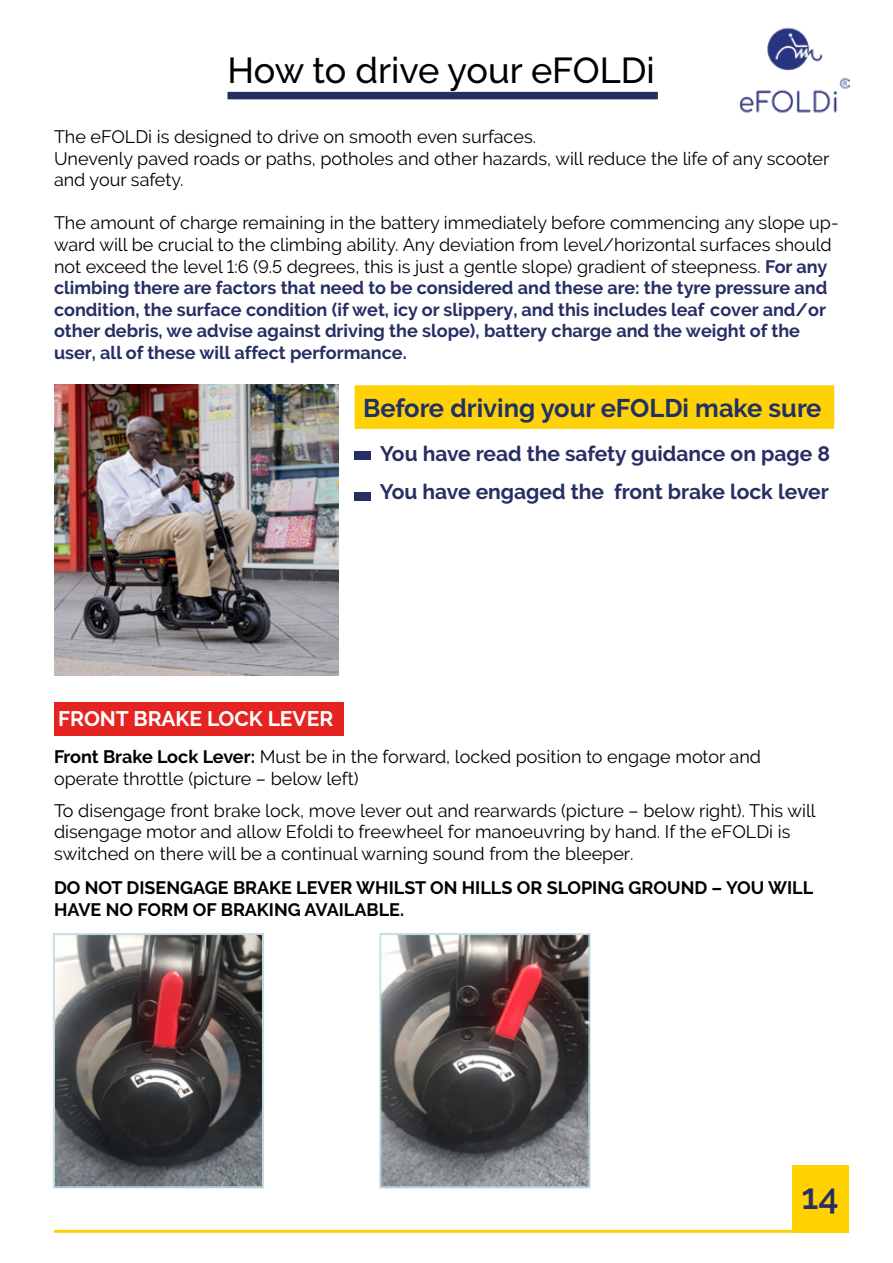
<style>
.page{position:relative;width:893px;height:1263px;background:#fff}
.page>*{position:absolute;margin:0;border:0;box-sizing:border-box;transform-origin:0 0}
.t1{font:500 36px "Raleway";color:#000}
.t2{font:600 36px "Raleway";color:#262e64}
.t3{font:700 25.5px "Raleway";color:#223163}
.t4{font:700 21px "Raleway";color:#262e64}
.t5{font:700 21px "Raleway";color:#fff}
.t6{font:700 18px/21.6px "Raleway";color:#262e64}
.t7{font:18px/21.6px "Raleway";color:#000}
.t8{font:700 18px/21.6px "Raleway";color:#000}
.s1{font-weight:400;color:#000}
.s2{font-weight:700}
</style>
<div class="page">
<img style="left:739px;top:27px;width:110px;height:86px">
<div style="left:792px;top:1165px;width:56px;height:68px;background:#ffd200"></div>
<hr style="left:54px;top:1230px;width:785px;height:3px;background:#ffd200">
<div style="left:355px;top:385px;width:479px;height:44px;background:#ffd208"></div>
<div style="left:227px;top:92px;width:431px;height:7px;background:#262e64"></div>
<img style="left:54px;top:384px;width:284px;height:291px">
<div style="left:355px;top:452px;width:16px;height:8px;background:#262e64"></div>
<div style="left:355px;top:492px;width:16px;height:8px;background:#262e64"></div>
<div style="left:54px;top:702px;width:290px;height:34px;background:#e52321"></div>
<svg style="left:53px;top:933px;width:211px;height:255px;background:#5a5354"></svg>
<div style="left:54px;top:934px;width:209px;height:253px;border:1px solid #c3dde5"></div>
<svg style="left:380px;top:933px;width:210px;height:255px;background:#665d5e"></svg>
<div style="left:380px;top:934px;width:209px;height:253px;border:1px solid #c3dde5"></div>
<h1 class="t1" style="left:227px;top:50px;width:429px">How to drive your eFOLDi</h1>
<p class="t7" style="left:54px;top:126px;width:777px">The eFOLDi is designed to drive on smooth even surfaces.<br>Unevenly paved roads or paths, potholes and other hazards, will reduce the life of any scooter and your safety.</p>
<p class="t6" style="left:54px;top:212px;width:786px"><span class="s1">The amount of charge remaining in the battery immediately before commencing any slope up&shy;ward will be crucial to the climbing ability. Any deviation from level/horizontal surfaces should not exceed the level 1:6 (9.5 degrees, this is just a gentle slope) gradient of steepness.</span> For any climbing there are factors that need to be considered and these are: the tyre pressure and condition, the surface condition (if wet, icy or slippery, and this includes leaf cover and/or other debris, we advise against driving the slope), battery charge and the weight of the user, all of these will affect performance.</p>
<h2 class="t3" style="left:363px;top:394px;width:460px">Before driving your eFOLDi make sure</h2>
<p class="t4" style="left:380px;top:441px;width:451px">You have read the safety guidance on page 8</p>
<p class="t4" style="left:380px;top:480px;width:451px">You have engaged the front brake lock lever</p>
<p class="t5" style="left:58px;top:706px;width:277px">FRONT BRAKE LOCK LEVER</p>
<p class="t7" style="left:54px;top:746px;width:709px"><span class="s2">Front Brake Lock Lever:</span> Must be in the forward, locked position to engage motor and operate throttle (picture – below left)</p>
<p class="t7" style="left:54px;top:800px;width:763px">To disengage front brake lock, move lever out and rearwards (picture – below right). This will disengage motor and allow Efoldi to freewheel for manoeuvring by hand. If the eFOLDi is switched on there will be a continual warning sound from the bleeper.</p>
<p class="t8" style="left:54px;top:877px;width:761px">DO NOT DISENGAGE BRAKE LEVER WHILST ON HILLS OR SLOPING GROUND – YOU WILL<br>HAVE NO FORM OF BRAKING AVAILABLE.</p>
<h1 class="t2" style="left:801px;top:1176px;width:39px">14</h1>
</div>
